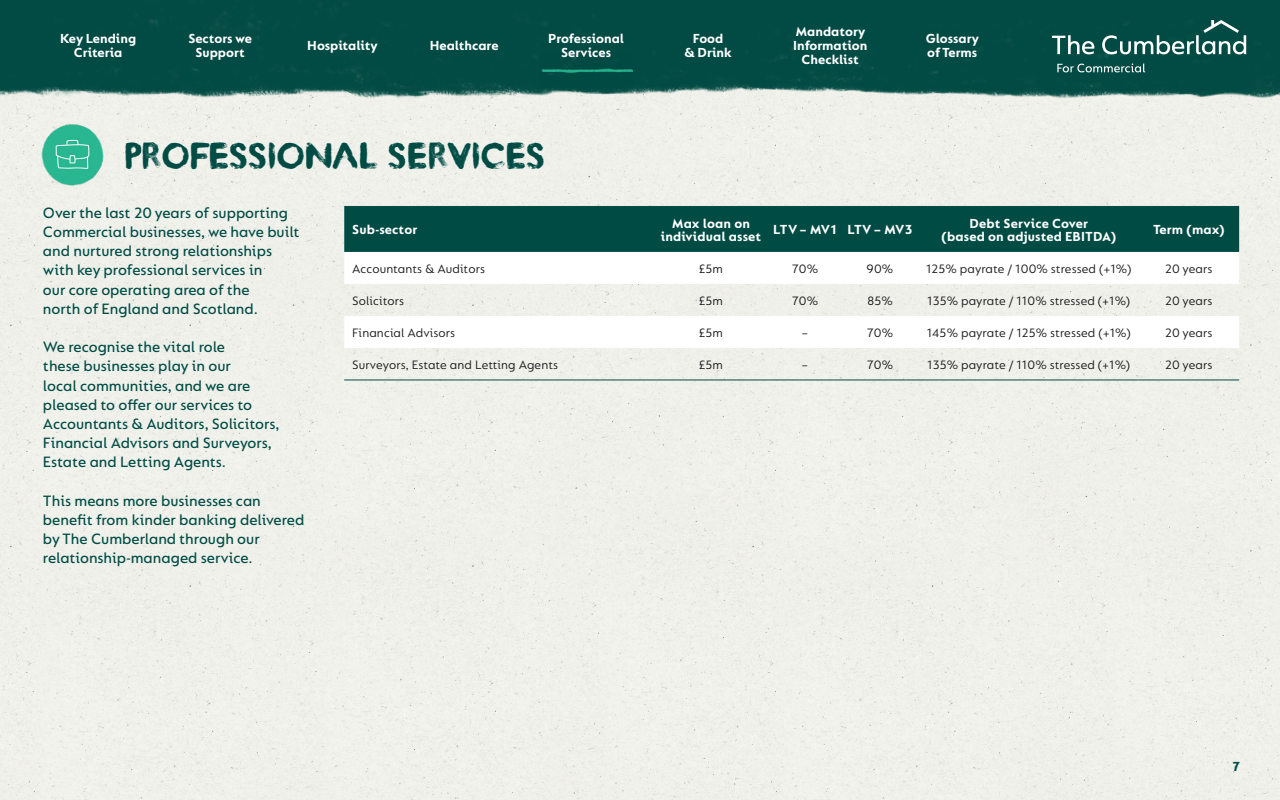
<style>
.page{position:relative;width:1280px;height:800px;background:#fff}
.page>*{position:absolute;margin:0;border:0;box-sizing:border-box;transform-origin:0 0}
.t1{font:37.8px "Kind Type";color:#004c45}
.t2{font:500 16px/19.2px "FS Lucas";color:#004c45}
.t3{font:700 14px/14px "FS Lucas";color:#fff;text-align:center}
.t4{font:700 14px "FS Lucas";letter-spacing:-.02em;color:#fff}
.t5{font:700 14px "FS Lucas";color:#004c45}
.t6{font:13px "FS Lucas";letter-spacing:.01em;color:#1a1a1a}
</style>
<div class="page">
<div style="left:0;top:142px;width:1280px;height:658px;background:#eff0ea"></div>
<img style="left:0;top:0;width:1280px;height:142px">
<svg style="left:1052px;top:35px;width:42px;height:19px"></svg>
<svg style="left:1102px;top:20px;width:144px;height:34px;background:#346e69"></svg>
<svg style="left:1057px;top:63px;width:88px;height:9px"></svg>
<img style="left:40px;top:121px;width:66px;height:66px">
<div style="left:344px;top:206px;width:895px;height:46px;background:#004c45"></div>
<svg style="left:344px;top:252px;width:895px;height:96px"></svg>
<hr style="left:344px;top:380px;width:309px;height:1px;background:#004c45">
<hr style="left:653px;top:380px;width:116px;height:1px;background:#004c45">
<hr style="left:769px;top:380px;width:72px;height:1px;background:#004c45">
<hr style="left:841px;top:380px;width:78px;height:1px;background:#004c45">
<hr style="left:919px;top:380px;width:220px;height:1px;background:#004c45">
<hr style="left:1139px;top:380px;width:100px;height:1px;background:#004c45">
<img style="left:540px;top:53px;width:92px;height:34px">
<p class="t3" style="left:60px;top:32px;width:78px">Key Lending<br>Criteria</p>
<p class="t3" style="left:188px;top:32px;width:65px">Sectors we<br>Support</p>
<p class="t3" style="left:307px;top:39px;width:72px">Hospitality</p>
<p class="t3" style="left:430px;top:39px;width:70px">Healthcare</p>
<p class="t3" style="left:548px;top:32px;width:77px">Professional<br>Services</p>
<p class="t3" style="left:685px;top:32px;width:49px">Food<br>&amp; Drink</p>
<p class="t3" style="left:793px;top:25px;width:76px">Mandatory<br>Information<br>Checklist</p>
<p class="t3" style="left:926px;top:32px;width:55px;text-align:left">Glossary of Terms</p>
<h1 class="t1" style="left:123px;top:133px;width:422px">PROFESSIONAL SERVICES</h1>
<p class="t2" style="left:43px;top:203px;width:258px">Over the last 20 years of supporting Commercial businesses, we have built and nurtured strong relationships with key professional services in<br>our core operating area of the<br>north of England and Scotland.</p>
<p class="t2" style="left:43px;top:337px;width:238px">We recognise the vital role<br>these businesses play in our<br>local communities, and we are pleased to offer our services to<br>Accountants &amp; Auditors, Solicitors,<br>Financial Advisors and Surveyors,<br>Estate and Letting Agents.</p>
<p class="t2" style="left:43px;top:491px;width:263px">This means more businesses can benefit from kinder banking delivered by The Cumberland through our relationship-managed service.</p>
<p class="t3" style="left:352px;top:222px;width:66px">Sub-sector</p>
<p class="t3" style="left:661px;top:216px;width:102px;line-height:13px">Max loan on individual asset</p>
<p class="t4" style="left:773px;top:222px;width:141px">LTV – MV1 LTV – MV3</p>
<p class="t3" style="left:941px;top:216px;width:176px;line-height:13px">Debt Service Cover<br>(based on adjusted EBITDA)</p>
<p class="t3" style="left:1153px;top:222px;width:73px">Term (max)</p>
<p class="t6" style="left:352px;top:261px;width:134px">Accountants &amp; Auditors</p>
<p class="t6" style="left:699px;top:261px;width:26px">£5m</p>
<p class="t6" style="left:792px;top:261px;width:28px">70%</p>
<p class="t6" style="left:867px;top:261px;width:28px">90%</p>
<p class="t6" style="left:926px;top:261px;width:207px">125% payrate / 100% stressed (+1%)</p>
<p class="t6" style="left:1165px;top:261px;width:49px">20 years</p>
<p class="t6" style="left:352px;top:293px;width:53px">Solicitors</p>
<p class="t6" style="left:699px;top:293px;width:26px">£5m</p>
<p class="t6" style="left:792px;top:293px;width:28px">70%</p>
<p class="t6" style="left:867px;top:293px;width:27px">85%</p>
<p class="t6" style="left:927px;top:293px;width:204px">135% payrate / 110% stressed (+1%)</p>
<p class="t6" style="left:1165px;top:293px;width:49px">20 years</p>
<p class="t6" style="left:352px;top:325px;width:104px">Financial Advisors</p>
<p class="t6" style="left:699px;top:325px;width:26px">£5m</p>
<p class="t6" style="left:802px;top:325px;width:8px">–</p>
<p class="t6" style="left:867px;top:325px;width:28px">70%</p>
<p class="t6" style="left:927px;top:325px;width:205px">145% payrate / 125% stressed (+1%)</p>
<p class="t6" style="left:1165px;top:325px;width:49px">20 years</p>
<p class="t6" style="left:352px;top:357px;width:207px">Surveyors, Estate and Letting Agents</p>
<p class="t6" style="left:699px;top:357px;width:26px">£5m</p>
<p class="t6" style="left:802px;top:357px;width:8px">–</p>
<p class="t6" style="left:867px;top:357px;width:28px">70%</p>
<p class="t6" style="left:927px;top:357px;width:204px">135% payrate / 110% stressed (+1%)</p>
<p class="t6" style="left:1165px;top:357px;width:49px">20 years</p>
<p class="t5" style="left:1232px;top:758px;width:10px">7</p>
</div>
